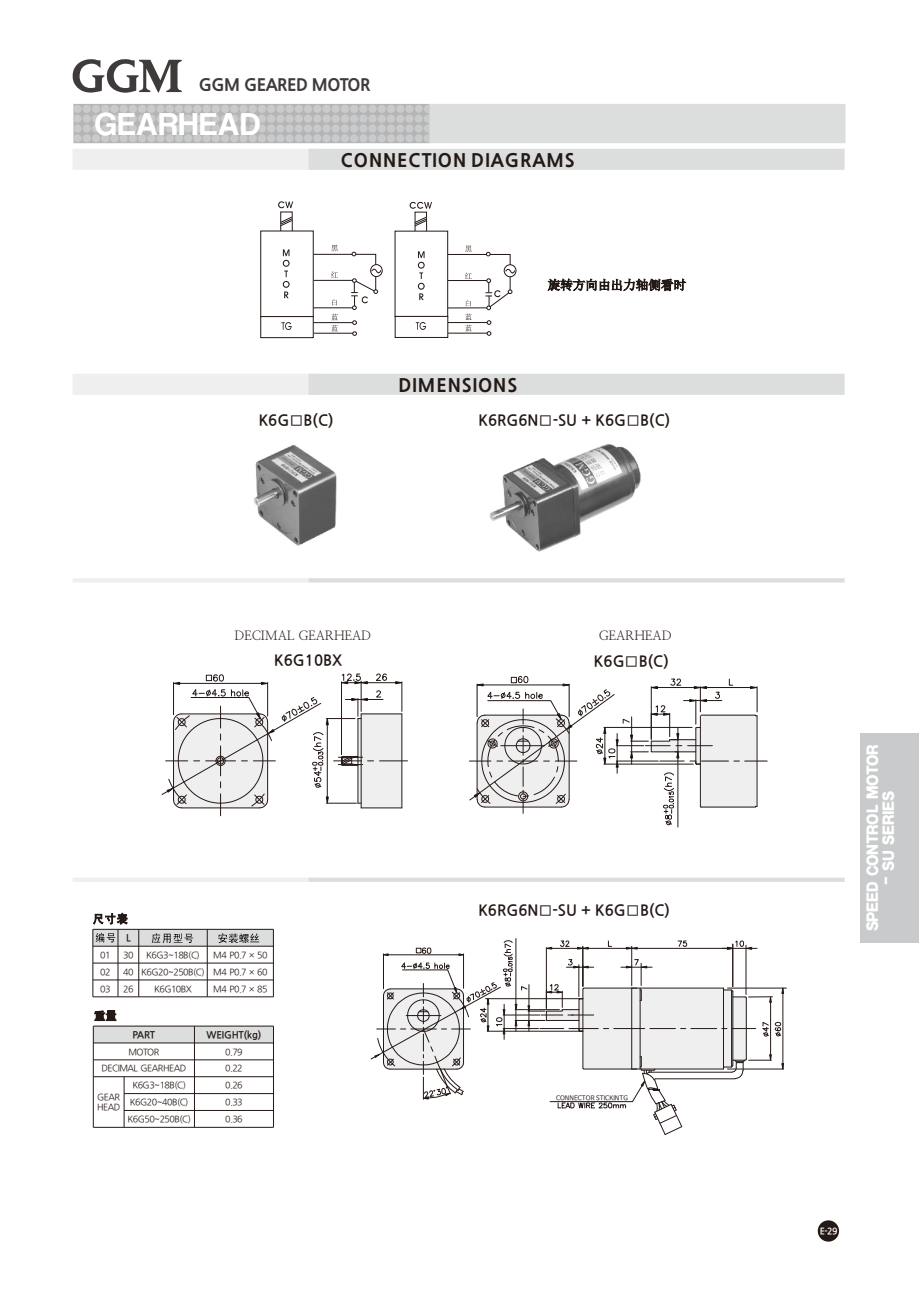
<style>
.page{position:relative;width:919px;height:1289px;background:#fff}
.page>*{position:absolute;margin:0;border:0;box-sizing:border-box;transform-origin:0 0}
.t1{font:33px "Coolvetica Rg";letter-spacing:.035em;color:#fff}
.t2{font:800 18px "Nanum Gothic";letter-spacing:.055em;color:#231916}
.t3{font:800 16.5px "Nanum Gothic";letter-spacing:-.03em;color:#3f3b3a}
.t4{font:700 15px "Nanum Gothic";color:#231916}
.t5{font:13.5px "Korean DGH R";letter-spacing:-.02em;color:#fff}
.t6{font:12.75px "Nanum Myeongjo";letter-spacing:-.015em;color:#231916}
.t7{font:700 9.75px "Nanum Gothic";letter-spacing:-.015em;color:#231916}
.t8{font:9px/10.4px "Nanum Gothic";letter-spacing:-.055em;color:#231916}
.t9{font:700 9px "Nanum Gothic";color:#fff}
.t10{font:6.45px "Nanum Barun Gothic";color:#231916}
</style>
<div class="page">
<svg style="left:73px;top:578px;width:771px;height:4px"></svg>
<svg style="left:72px;top:59px;width:110px;height:34px"></svg>
<svg style="left:73px;top:877px;width:771px;height:4px"></svg>
<img style="left:254px;top:445px;width:83px;height:101px">
<img style="left:489px;top:444px;width:151px;height:108px">
<svg style="left:161px;top:673px;width:246px;height:142px"></svg>
<hr style="left:677px;top:758px;width:1px;height:69px;background:#231916">
<svg style="left:469px;top:676px;width:298px;height:149px"></svg>
<svg style="left:73px;top:104px;width:772px;height:39px;background:#cfd0d0"></svg>
<svg style="left:73px;top:149px;width:771px;height:21px"></svg>
<svg style="left:73px;top:374px;width:771px;height:21px"></svg>
<div style="left:817px;top:1220px;width:22px;height:21px;background:#231916;border-radius:50%"></div>
<div style="left:860px;top:733px;width:58px;height:210px;background:#c9cacb"></div>
<hr style="left:515px;top:938px;width:1px;height:66px;background:#231916">
<hr style="left:727px;top:987px;width:59px;height:1px;background:#231916">
<svg style="left:370px;top:940px;width:414px;height:195px"></svg>
<hr style="left:402px;top:969px;width:45px;height:1px;background:#231916">
<div style="left:555px;top:1093px;width:61px;height:7px;background:#fff"></div>
<div style="left:280px;top:212px;width:12px;height:20px;border:1px solid #231916"></div>
<svg style="left:278px;top:201px;width:15px;height:7px"></svg>
<svg style="left:409px;top:202px;width:23px;height:7px"></svg>
<svg style="left:548px;top:279px;width:137px;height:12px"></svg>
<svg style="left:260px;top:216px;width:122px;height:122px"></svg>
<svg style="left:394px;top:216px;width:121px;height:122px"></svg>
<svg style="left:93px;top:913px;width:35px;height:11px"></svg>
<svg style="left:94px;top:1010px;width:22px;height:10px"></svg>
<div style="left:93px;top:929px;width:25px;height:17px;background:#dcdddd"></div>
<div style="left:118px;top:929px;width:21px;height:17px;background:#dcdddd"></div>
<div style="left:139px;top:929px;width:68px;height:17px;background:#dcdddd"></div>
<div style="left:207px;top:929px;width:66px;height:17px;background:#dcdddd"></div>
<hr style="left:93px;top:929px;width:1px;height:67px;background:#231916">
<hr style="left:118px;top:929px;width:1px;height:67px;background:#231916">
<hr style="left:138px;top:929px;width:1px;height:67px;background:#231916">
<hr style="left:207px;top:929px;width:1px;height:67px;background:#231916">
<hr style="left:273px;top:929px;width:1px;height:67px;background:#231916">
<hr style="left:93px;top:996px;width:180px;height:1px;background:#231916">
<hr style="left:93px;top:979px;width:180px;height:1px;background:#231916">
<hr style="left:93px;top:962px;width:180px;height:1px;background:#231916">
<hr style="left:93px;top:945px;width:180px;height:1px;background:#231916">
<hr style="left:93px;top:929px;width:180px;height:1px;background:#231916">
<div style="left:93px;top:1026px;width:101px;height:16px;background:#dcdddd"></div>
<div style="left:194px;top:1026px;width:79px;height:16px;background:#dcdddd"></div>
<hr style="left:93px;top:1026px;width:1px;height:101px;background:#231916">
<hr style="left:124px;top:1076px;width:1px;height:51px;background:#231916">
<hr style="left:194px;top:1026px;width:1px;height:101px;background:#231916">
<hr style="left:273px;top:1026px;width:1px;height:101px;background:#231916">
<hr style="left:93px;top:1127px;width:180px;height:1px;background:#231916">
<hr style="left:124px;top:1110px;width:149px;height:1px;background:#231916">
<hr style="left:124px;top:1093px;width:149px;height:1px;background:#231916">
<hr style="left:93px;top:1076px;width:180px;height:1px;background:#231916">
<hr style="left:93px;top:1059px;width:180px;height:1px;background:#231916">
<hr style="left:93px;top:1042px;width:180px;height:1px;background:#231916">
<hr style="left:93px;top:1025px;width:180px;height:1px;background:#231916">
<svg style="left:96px;top:932px;width:19px;height:10px"></svg>
<svg style="left:218px;top:933px;width:41px;height:10px"></svg>
<svg style="left:152px;top:933px;width:41px;height:10px"></svg>
<h3 class="t3" style="left:199px;top:76px;width:173px">GGM GEARED MOTOR</h3>
<h1 class="t1" style="left:95px;top:110px;width:167px">GEARHEAD</h1>
<h2 class="t2" style="left:341px;top:151px;width:235px">CONNECTION DIAGRAMS</h2>
<h3 class="t4" style="left:259px;top:413px;width:76px">K6G□B(C)</h3>
<h2 class="t2" style="left:398px;top:376px;width:120px">DIMENSIONS</h2>
<h3 class="t4" style="left:478px;top:413px;width:193px">K6RG6N□-SU + K6G□B(C)</h3>
<h3 class="t6" style="left:234px;top:630px;width:138px">DECIMAL GEARHEAD</h3>
<h3 class="t6" style="left:598px;top:630px;width:74px">GEARHEAD</h3>
<h3 class="t4" style="left:274px;top:652px;width:69px">K6G10BX</h3>
<h3 class="t4" style="left:594px;top:654px;width:76px">K6G□B(C)</h3>
<p class="t7" style="left:126px;top:933px;width:6px">L</p>
<p class="t8" style="left:100px;top:949px;width:12px">01</p>
<p class="t8" style="left:123px;top:949px;width:12px">30</p>
<p class="t8" style="left:146px;top:949px;width:55px">K6G3~18B(C)</p>
<p class="t8" style="left:213px;top:949px;width:56px">M4 P0.7 × 50</p>
<p class="t8" style="left:100px;top:966px;width:12px">02</p>
<p class="t8" style="left:123px;top:966px;width:146px">40 K6G20~250B(C) M4 P0.7 × 60</p>
<p class="t8" style="left:100px;top:983px;width:12px">03</p>
<p class="t8" style="left:123px;top:983px;width:12px">26</p>
<p class="t8" style="left:154px;top:983px;width:39px">K6G10BX</p>
<p class="t8" style="left:213px;top:983px;width:56px">M4 P0.7 × 85</p>
<p class="t7" style="left:132px;top:1030px;width:24px">PART</p>
<p class="t7" style="left:206px;top:1030px;width:57px">WEIGHT(kg)</p>
<p class="t8" style="left:128px;top:1046px;width:32px">MOTOR</p>
<p class="t8" style="left:225px;top:1046px;width:19px">0.79</p>
<p class="t8" style="left:101px;top:1063px;width:86px">DECIMAL GEARHEAD</p>
<p class="t8" style="left:225px;top:1063px;width:19px">0.22</p>
<p class="t8" style="left:97px;top:1092px;width:25px">GEAR<br>HEAD</p>
<p class="t8" style="left:132px;top:1080px;width:55px">K6G3~18B(C)</p>
<p class="t8" style="left:225px;top:1080px;width:19px">0.26</p>
<p class="t8" style="left:130px;top:1097px;width:60px">K6G20~40B(C)</p>
<p class="t8" style="left:225px;top:1097px;width:19px">0.33</p>
<p class="t8" style="left:127px;top:1114px;width:65px">K6G50~250B(C)</p>
<p class="t8" style="left:225px;top:1114px;width:19px">0.36</p>
<h3 class="t4" style="left:478px;top:903px;width:193px">K6RG6N□-SU + K6G□B(C)</h3>
<p class="t10" style="left:556px;top:1094px;width:73px">CONNECTOR STICKINTG</p>
<h3 class="t5" style="left:865px;top:931px;width:188px;rotate:-90deg">SPEED CONTROL MOTOR</h3>
<h3 class="t5" style="left:881px;top:885px;width:96px;rotate:-90deg">- SU SERIES</h3>
<p class="t9" style="left:819px;top:1226px;width:19px">E-29</p>
</div>
